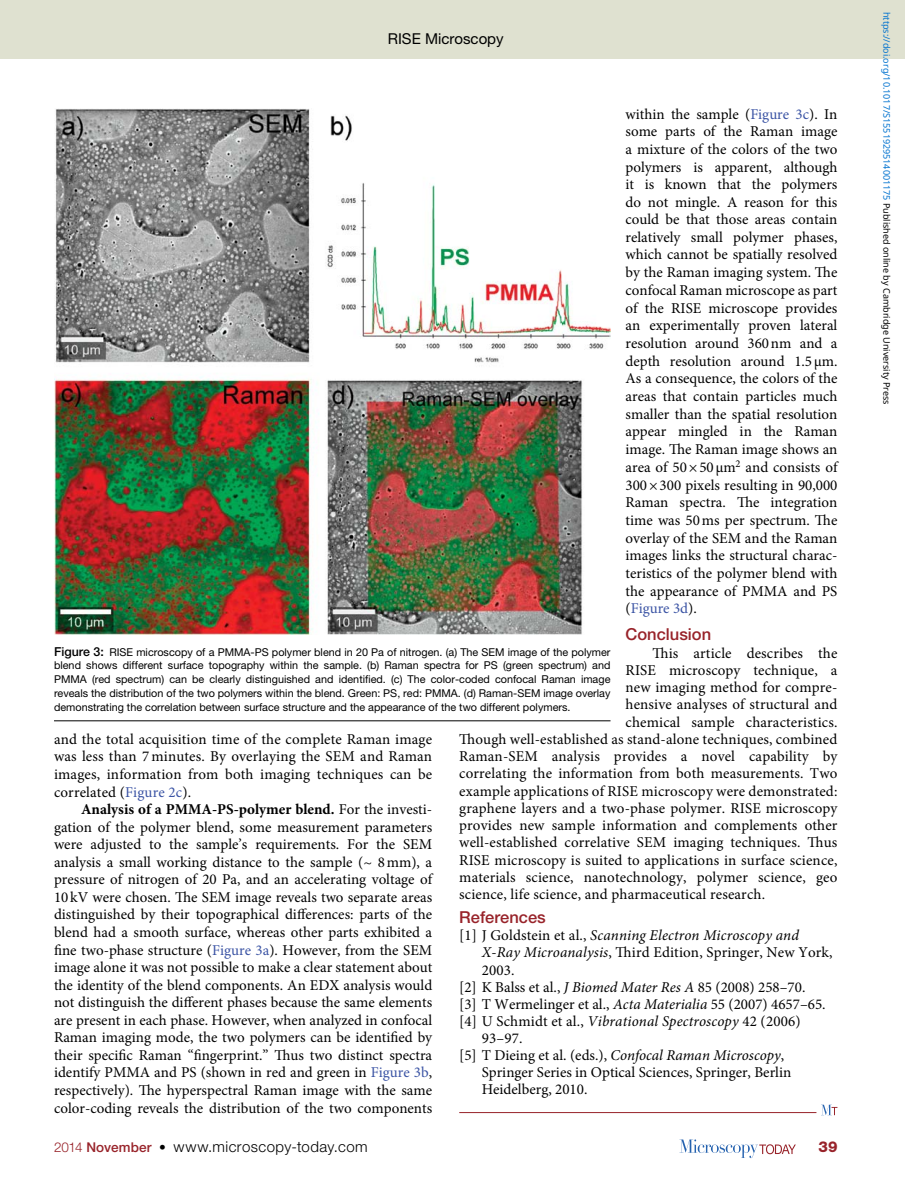
<style>
.page{position:relative;width:905px;height:1188px;background:#fff}
.page>*{position:absolute;margin:0;border:0;box-sizing:border-box;transform-origin:0 0}
.t1{font:500 16.5px "Helvetica Neue LT Std";color:#98232a}
.t2{font:15px/17.7px "Minion Pro";letter-spacing:.01em;color:#000;text-align:justify}
.t3{font:italic 15px "Minion Pro";letter-spacing:.01em;color:#000}
.t4{font:300 15px "Helvetica Neue LT Std";letter-spacing:.03em;color:#000}
.t5{font:15px "Helvetica Neue LT Std";color:#000}
.t6{font:800 15px "Helvetica Neue LT Std";color:#98232a}
.t7{font:10.8px/14px "Helvetica Neue LT Std";color:#000;text-align:justify}
.t8{font:9px "Noto Sans";color:#0172cf}
.s1{color:#3a53a4}
.s2{font-style:normal}
.s3{font-style:italic}
.s4{font-weight:500;font-size:12.3px}
.s5{font-weight:700}
.s6{font-size:13.5px;color:#98232a}
.s7{font-weight:500;font-size:13.5px;color:#98232a}
.s8{font-weight:500;font-size:13.5px}
.s9{color:#000}
</style>
<div class="page">
<svg style="left:679px;top:1139px;width:116px;height:19px"></svg>
<div style="left:0;top:0;width:904px;height:58px;background:#dfe1d0"></div>
<hr style="left:459px;top:1112px;width:357px;height:1px;background:#98232a">
<svg style="left:822px;top:1105px;width:15px;height:10px"></svg>
<img style="left:54px;top:108px;width:556px;height:527px">
<hr style="left:54px;top:720px;width:556px;height:1px;background:#000">
<p class="t5" style="left:388px;top:30px;width:117px">RISE Microscopy</p>
<p class="t2" style="left:625px;top:105px;width:213px">within the sample (<span class="s1">Figure 3c</span>). In some parts of the Raman image a mixture of the colors of the two polymers is apparent, although it is known that the polymers do not mingle. A reason for this could be that those areas contain relatively small polymer phases, which cannot be spatially resolved by the Raman imaging system. The confocal Raman microscope as part of the RISE microscope provides an experimentally proven lateral resolution around 360nm and a depth resolution around 1.5µm.<br>As a consequence, the colors of the areas that contain particles much smaller than the spatial resolution appear mingled in the Raman image. The Raman image shows an area of 50×50µm<sup>2</sup> and consists of 300×300 pixels resulting in 90,000<br>Raman spectra. The integration time was 50ms per spectrum. The overlay of the SEM and the Raman images links the structural charac&shy;teristics of the polymer blend with the appearance of PMMA and PS (<span class="s1">Figure 3d</span>).</p>
<p class="t1" style="left:625px;top:625px;width:87px">Conclusion</p>
<p class="t2" style="left:652px;top:644px;width:186px">This article describes the</p>
<p class="t2" style="left:625px;top:661px;width:213px">RISE microscopy technique, a</p>
<p class="t2" style="left:625px;top:679px;width:213px">new imaging method for compre-</p>
<p class="t2" style="left:625px;top:696px;width:213px">hensive analyses of structural and</p>
<p class="t2" style="left:625px;top:713px;width:213px">chemical sample characteristics.</p>
<p class="t2" style="left:459px;top:730px;width:379px">Though well-established as stand-alone techniques, combined</p>
<p class="t2" style="left:459px;top:748px;width:380px">Raman-SEM analysis provides a novel capability by</p>
<p class="t2" style="left:459px;top:765px;width:380px">correlating the information from both measurements. Two</p>
<p class="t2" style="left:459px;top:782px;width:379px">example applications of RISE microscopy were demonstrated:</p>
<p class="t2" style="left:459px;top:799px;width:380px">graphene layers and a two-phase polymer. RISE microscopy</p>
<p class="t2" style="left:459px;top:817px;width:380px">provides new sample information and complements other</p>
<p class="t2" style="left:459px;top:834px;width:380px">well-established correlative SEM imaging techniques. Thus</p>
<p class="t2" style="left:459px;top:851px;width:380px">RISE microscopy is suited to applications in surface science,</p>
<p class="t2" style="left:459px;top:868px;width:380px">materials science, nanotechnology, polymer science, geo</p>
<p class="t2" style="left:459px;top:886px;width:307px">science, life science, and pharmaceutical research.</p>
<p class="t1" style="left:459px;top:907px;width:88px">References</p>
<p class="t3" style="left:459px;top:925px;width:341px"><span class="s2">[1] J Goldstein et al.,</span> Scanning Electron Microscopy and</p>
<p class="t2" style="left:482px;top:944px;width:352px"><span class="s3">X-Ray Microanalysis</span>, Third Edition, Springer, New York,</p>
<p class="t2" style="left:482px;top:961px;width:34px">2003.</p>
<p class="t2" style="left:459px;top:978px;width:348px">[2] K Balss et al., <span class="s3">J Biomed Mater Res A</span> 85 (2008) 258–70.</p>
<p class="t2" style="left:459px;top:995px;width:368px">[3] T Wermelinger et al., <span class="s3">Acta Materialia</span> 55 (2007) 4657–65.</p>
<p class="t2" style="left:459px;top:1012px;width:343px">[4] U Schmidt et al., <span class="s3">Vibrational Spectroscopy</span> 42 (2006)</p>
<p class="t2" style="left:482px;top:1029px;width:42px">93–97.</p>
<p class="t2" style="left:459px;top:1046px;width:326px">[5] T Dieing et al. (eds.), <span class="s3">Confocal Raman Microscopy</span>,</p>
<p class="t2" style="left:482px;top:1064px;width:311px">Springer Series in Optical Sciences, Springer, Berlin</p>
<p class="t2" style="left:482px;top:1081px;width:107px">Heidelberg, 2010.</p>
<p class="t7" style="left:54px;top:645px;width:558px"><span class="s4">Figure 3:</span> RISE microscopy of a PMMA-PS polymer blend in 20 Pa of nitrogen. (a) The SEM image of the polymer blend shows different surface topography within the sample. (b) Raman spectra for PS (green spectrum) and PMMA (red spectrum) can be clearly distinguished and identified. (c) The color-coded confocal Raman image reveals the distribution of the two polymers within the blend. Green: PS, red: PMMA. (d) Raman-SEM image overlay demonstrating the correlation between surface structure and the appearance of the two different polymers.</p>
<p class="t2" style="left:54px;top:730px;width:380px">and the total acquisition time of the complete Raman image was less than 7 minutes. By overlaying the SEM and Raman images, information from both imaging techniques can be correlated (<span class="s1">Figure 2c</span>).</p>
<p class="t2" style="left:54px;top:801px;width:380px;text-indent:27px"><span class="s5">Analysis of a PMMA-PS-polymer blend.</span> For the investi&shy;gation of the polymer blend, some measurement parameters were adjusted to the sample’s requirements. For the SEM analysis a small working distance to the sample (~ 8mm), a pressure of nitrogen of 20 Pa, and an accelerating voltage of 10 kV were chosen. The SEM image reveals two separate areas distinguished by their topographical differences: parts of the blend had a smooth surface, whereas other parts exhibited a fine two-phase structure (<span class="s1">Figure 3a</span>). However, from the SEM image alone it was not possible to make a clear statement about the identity of the blend components. An EDX analysis would not distinguish the different phases because the same elements are present in each phase. However, when analyzed in confocal Raman imaging mode, the two polymers can be identified by their specific Raman “fingerprint.” Thus two distinct spectra identify PMMA and PS (shown in red and green in <span class="s1">Figure 3b</span>, respectively). The hyperspectral Raman image with the same color-coding reveals the distribution of the two components</p>
<p class="t4" style="left:54px;top:1137px;width:315px"><span class="s6">2014</span> <span class="s7">November</span> <span class="s8">•</span> www.microscopy-today.com</p>
<p class="t6" style="left:818px;top:1138px;width:21px">39</p>
<p class="t8" style="left:893px;top:12px;width:394px;rotate:90deg">https://doi.org/10.1017/S1551929514001175 <span class="s9">Published online by Cambridge University Press</span></p>
</div>
